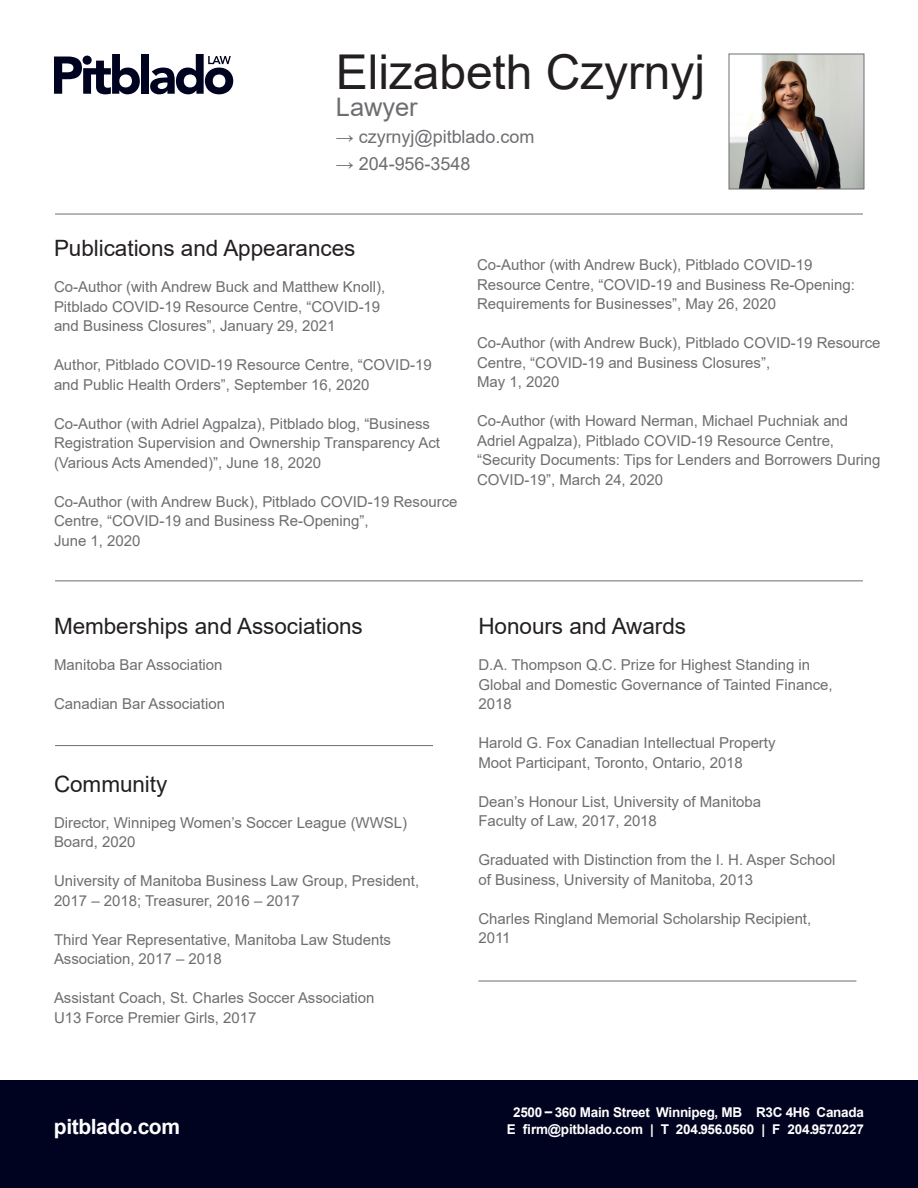
<style>
.page{position:relative;width:918px;height:1188px;background:#fff}
.page>*{position:absolute;margin:0;border:0;box-sizing:border-box;transform-origin:0 0}
.t1{font:48px "Arial";color:#231f20}
.t2{font:25.5px "Arial";color:#6d6e71}
.t3{font:22.5px "Arial";color:#231f20}
.t4{font:700 21px "Arial";letter-spacing:-.02em;color:#fff}
.t5{font:18px "Arial";color:#6d6e71}
.t6{font:15px/19.5px "Arial";color:#6d6e71}
.t7{font:700 13.5px "Arial";letter-spacing:-.02em;color:#fff}
</style>
<div class="page">
<div style="left:0;top:1080px;width:918px;height:108px;background:#000320"></div>
<img style="left:731px;top:56px;width:131px;height:131px">
<div style="left:729px;top:54px;width:135px;height:135px;border:1px solid #6d6e71"></div>
<div style="left:141px;top:54px;width:8px;height:40px;background:#000320"></div>
<svg style="left:150px;top:54px;width:83px;height:40px"></svg>
<svg style="left:54px;top:54px;width:86px;height:40px"></svg>
<hr style="left:55px;top:214px;width:808px;height:1px;background:#6d6e71">
<hr style="left:55px;top:745px;width:378px;height:1px;background:#6d6e71">
<hr style="left:478px;top:981px;width:378px;height:1px;background:#6d6e71">
<hr style="left:55px;top:580px;width:808px;height:1px;background:#6d6e71">
<h1 class="t1" style="left:336px;top:54px;width:371px">Elizabeth Czyrnyj</h1>
<h2 class="t2" style="left:336px;top:97px;width:83px">Lawyer</h2>
<p class="t5" style="left:336px;top:124px;width:200px">→ czyrnyj@pitblado.com</p>
<p class="t5" style="left:336px;top:151px;width:136px">→ 204-956-3548</p>
<h3 class="t3" style="left:54px;top:233px;width:303px">Publications and Appearances</h3>
<p class="t6" style="left:54px;top:277px;width:333px">Co-Author (with Andrew Buck and Matthew Knoll),<br>Pitblado COVID-19 Resource Centre, “COVID-19 and Business Closures”, January 29, 2021</p>
<p class="t6" style="left:54px;top:355px;width:379px">Author, Pitblado COVID-19 Resource Centre, “COVID-19 and Public Health Orders”, September 16, 2020</p>
<p class="t6" style="left:54px;top:414px;width:388px">Co-Author (with Adriel Agpalza), Pitblado blog, “Business<br>Registration Supervision and Ownership Transparency Act (Various Acts Amended)”, June 18, 2020</p>
<p class="t6" style="left:54px;top:492px;width:405px">Co-Author (with Andrew Buck), Pitblado COVID-19 Resource<br>Centre, “COVID-19 and Business Re-Opening”,<br>June 1, 2020</p>
<p class="t6" style="left:477px;top:255px;width:379px">Co-Author (with Andrew Buck), Pitblado COVID-19<br>Resource Centre, “COVID-19 and Business Re-Opening:<br>Requirements for Businesses”, May 26, 2020</p>
<p class="t6" style="left:477px;top:333px;width:405px">Co-Author (with Andrew Buck), Pitblado COVID-19 Resource<br>Centre, “COVID-19 and Business Closures”,<br>May 1, 2020</p>
<p class="t6" style="left:477px;top:411px;width:405px">Co-Author (with Howard Nerman, Michael Puchniak and Adriel Agpalza), Pitblado COVID-19 Resource Centre, “Security Documents: Tips for Lenders and Borrowers During COVID-19”, March 24, 2020</p>
<h3 class="t3" style="left:54px;top:611px;width:310px">Memberships and Associations</h3>
<p class="t6" style="left:54px;top:655px;width:170px">Manitoba Bar Association</p>
<p class="t6" style="left:54px;top:694px;width:173px">Canadian Bar Association</p>
<h3 class="t3" style="left:54px;top:775px;width:115px">Community</h3>
<p class="t6" style="left:54px;top:813px;width:355px">Director, Winnipeg Women’s Soccer League (WWSL)<br>Board, 2020</p>
<p class="t6" style="left:54px;top:871px;width:367px">University of Manitoba Business Law Group, President,<br>2017 – 2018; Treasurer, 2016 – 2017</p>
<p class="t6" style="left:54px;top:930px;width:339px">Third Year Representative, Manitoba Law Students<br>Association, 2017 – 2018</p>
<p class="t6" style="left:54px;top:988px;width:322px">Assistant Coach, St. Charles Soccer Association<br>U13 Force Premier Girls, 2017</p>
<h3 class="t3" style="left:478px;top:611px;width:209px">Honours and Awards</h3>
<p class="t6" style="left:478px;top:655px;width:356px">D.A. Thompson Q.C. Prize for Highest Standing in<br>Global and Domestic Governance of Tainted Finance,<br>2018</p>
<p class="t6" style="left:478px;top:733px;width:299px">Harold G. Fox Canadian Intellectual Property<br>Moot Participant, Toronto, Ontario, 2018</p>
<p class="t6" style="left:478px;top:792px;width:284px">Dean’s Honour List, University of Manitoba<br>Faculty of Law, 2017, 2018</p>
<p class="t6" style="left:478px;top:850px;width:358px">Graduated with Distinction from the I. H. Asper School of Business, University of Manitoba, 2013</p>
<p class="t6" style="left:478px;top:909px;width:334px">Charles Ringland Memorial Scholarship Recipient,<br>2011</p>
<p class="t7" style="left:513px;top:1107px;width:352px">2500 – 360 Main Street Winnipeg, MB R3C 4H6 Canada</p>
<h3 class="t4" style="left:54px;top:1112px;width:128px">pitblado.com</h3>
<p class="t7" style="left:507px;top:1120px;width:359px">E firm@pitblado.com | T 204.956.0560 | F 204.957.0227</p>
</div>
